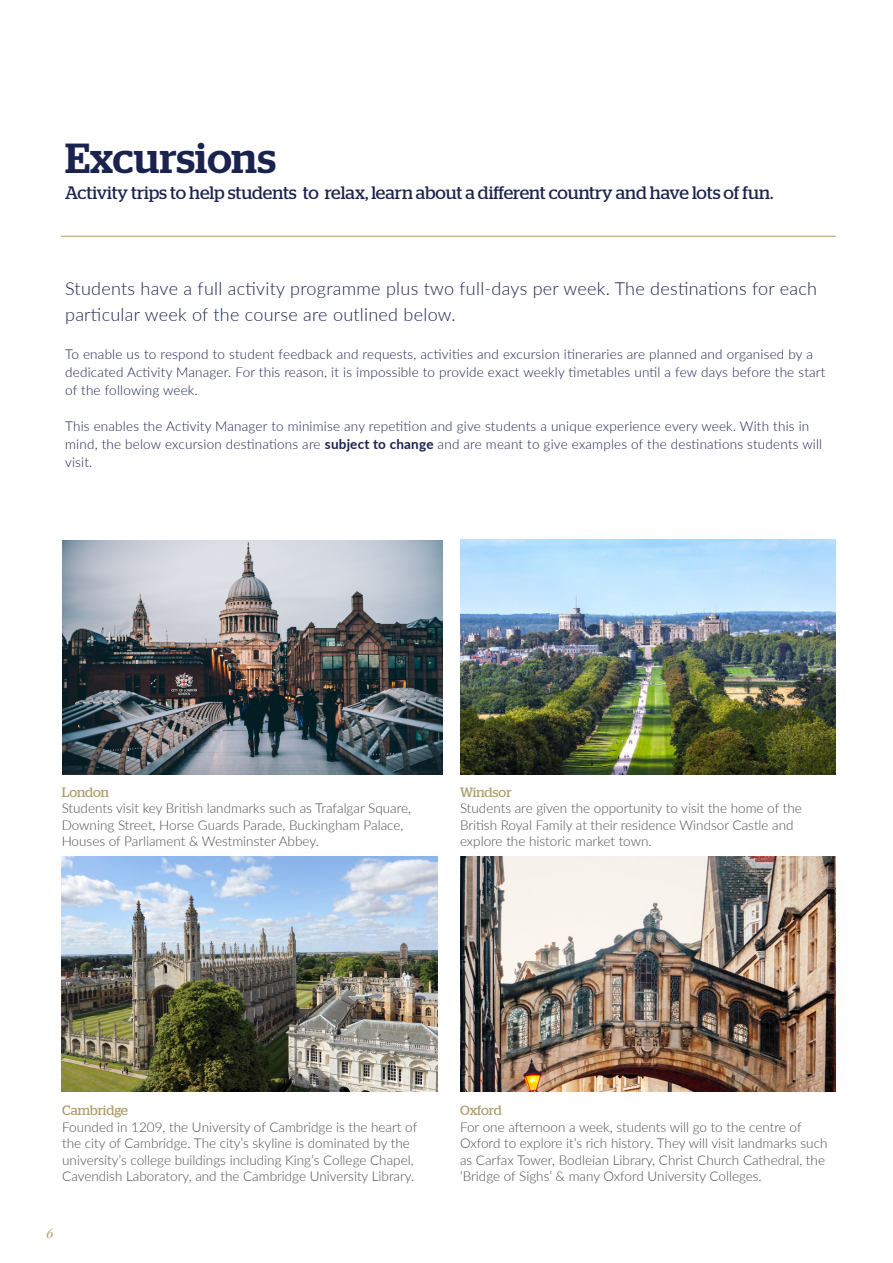
<style>
.page{position:relative;width:893px;height:1263px;background:#fff}
.page>*{position:absolute;margin:0;border:0;box-sizing:border-box;transform-origin:0 0}
.t1{font:500 42px "Stag";letter-spacing:.005em;color:#1a224e}
.t2{font:300 18px/25.5px "Lato";letter-spacing:.015em;color:#1a224e}
.t3{font:18px "Stag";color:#1a224e}
.t4{font:300 13.5px/16.5px "Lato";color:#4b4c4d}
.t5{font:300 13.5px/18px "Lato";letter-spacing:.015em;color:#1a224e}
.t6{font:13.5px "Stag";letter-spacing:-.005em;color:#ab9e68}
.t7{font:italic 13.5px "Playfair Display";color:#ab9e68}
.s1{font-weight:700}
</style>
<div class="page">
<hr style="left:61px;top:236px;width:775px;height:1px;background:#ab9e68">
<img style="left:460px;top:539px;width:376px;height:236px">
<img style="left:63px;top:540px;width:379px;height:235px">
<img style="left:62px;top:857px;width:375px;height:234px">
<img style="left:460px;top:857px;width:375px;height:234px">
<p class="t1" style="left:65px;top:133px;width:212px">Excursions</p>
<p class="t3" style="left:65px;top:182px;width:710px">Activity trips to help students to relax, learn about a different country and have lots of fun.</p>
<p class="t2" style="left:65px;top:275px;width:753px">Students have a full activity programme plus two full-days per week. The destinations for each particular week of the course are outlined below.</p>
<p class="t5" style="left:65px;top:344px;width:762px">To enable us to respond to student feedback and requests, activities and excursion itineraries are planned and organised by a dedicated Activity Manager. For this reason, it is impossible to provide exact weekly timetables until a few days before the start of the following week.</p>
<p class="t5" style="left:65px;top:416px;width:759px">This enables the Activity Manager to minimise any repetition and give students a unique experience every week. With this in mind, the below excursion destinations are <span class="s1">subject to change</span> and are meant to give examples of the destinations students will visit.</p>
<p class="t6" style="left:62px;top:784px;width:49px">London</p>
<p class="t4" style="left:62px;top:799px;width:351px">Students visit key British landmarks such as Trafalgar Square,</p>
<p class="t4" style="left:62px;top:816px;width:343px">Downing Street, Horse Guards Parade, Buckingham Palace,</p>
<p class="t4" style="left:62px;top:832px;width:259px">Houses of Parliament &amp; Westminster Abbey.</p>
<p class="t6" style="left:460px;top:784px;width:53px">Windsor</p>
<p class="t4" style="left:460px;top:799px;width:343px">Students are given the opportunity to visit the home of the<br>British Royal Family at their residence Windsor Castle and explore the historic market town.</p>
<p class="t6" style="left:62px;top:1102px;width:67px">Cambridge</p>
<p class="t4" style="left:62px;top:1118px;width:357px">Founded in 1209, the University of Cambridge is the heart of</p>
<p class="t4" style="left:62px;top:1134px;width:349px">the city of Cambridge. The city’s skyline is dominated by the</p>
<p class="t4" style="left:62px;top:1151px;width:353px">university’s college buildings including King’s College Chapel,</p>
<p class="t4" style="left:62px;top:1167px;width:354px">Cavendish Laboratory, and the Cambridge University Library.</p>
<p class="t7" style="left:46px;top:1223px;width:9px">6</p>
<p class="t6" style="left:460px;top:1102px;width:43px">Oxford</p>
<p class="t4" style="left:460px;top:1118px;width:369px">For one afternoon a week, students will go to the centre of Oxford to explore it’s rich history. They will visit landmarks such as Carfax Tower, Bodleian Library, Christ Church Cathedral, the ‘Bridge of Sighs’ &amp; many Oxford University Colleges.</p>
</div>
